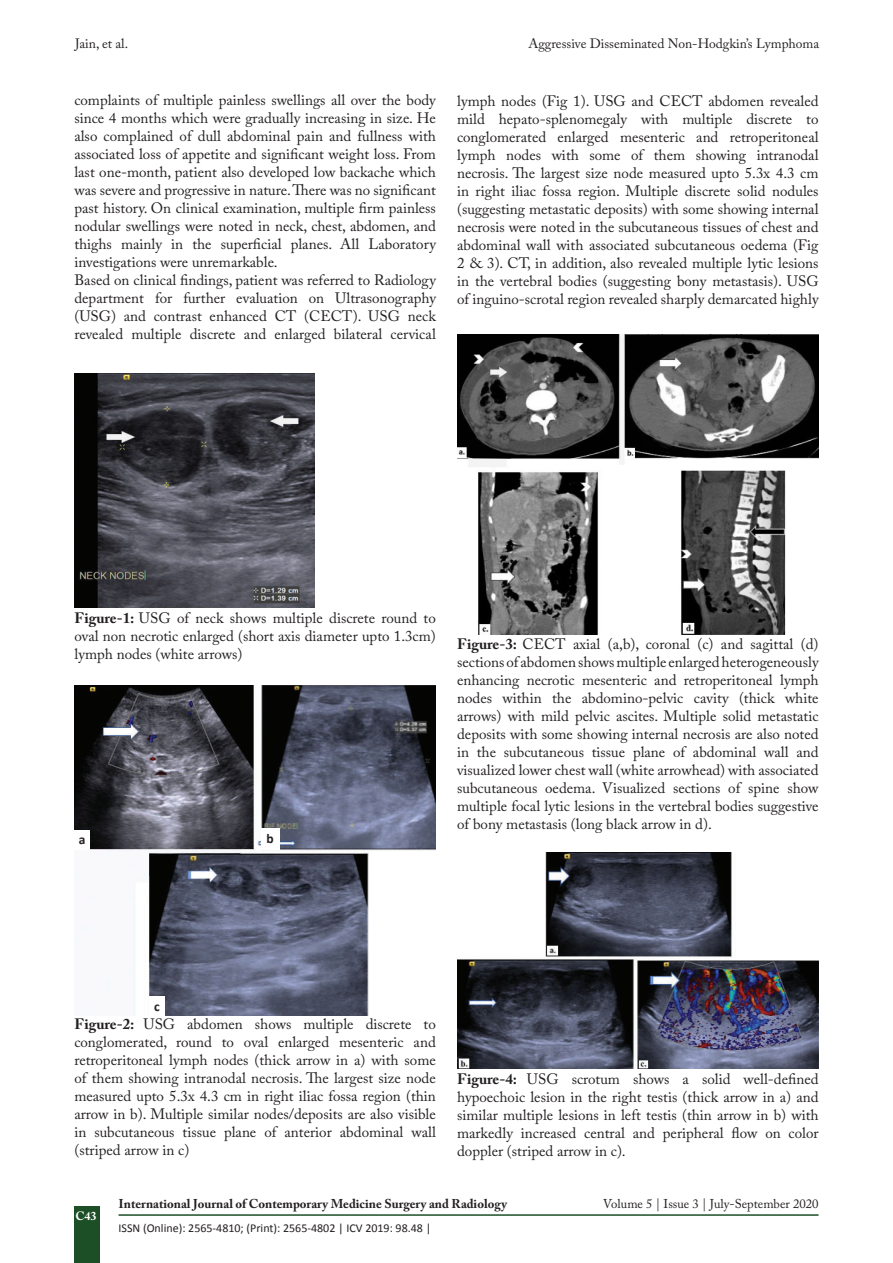
<style>
.page{position:relative;width:893px;height:1263px;background:#fff}
.page>*{position:absolute;margin:0;border:0;box-sizing:border-box;transform-origin:0 0}
.TX_New{font:15px/18px "Adobe Caslon Pro";color:#231f20;text-align:justify}
.Legend{font:15px/18px "Adobe Caslon Pro";color:#231f20;text-align:justify}
.t1{font:13.5px "Adobe Caslon Pro";color:#231f20}
.SOS_New{font:700 13.5px "Calibri";color:#231f20}
.t2{font:700 12.75px "Adobe Caslon Pro";color:#231f20}
.t3{font:12.75px "Adobe Caslon Pro";color:#231f20}
.t4{font:12px "Calibri";color:#231f20}
.t5{font:700 12px "Adobe Caslon Pro";color:#fff}
.s1{font-weight:700}
</style>
<div class="page">
<div style="left:74px;top:1207px;width:25px;height:56px;background:#1c4f26"></div>
<hr style="left:119px;top:1214px;width:700px;height:2px;background:#1c4f26">
<img style="left:457px;top:853px;width:362px;height:215px">
<img style="left:74px;top:374px;width:240px;height:234px">
<img style="left:457px;top:334px;width:362px;height:300px">
<img style="left:75px;top:685px;width:361px;height:331px">
<div style="left:74px;top:830px;width:16px;height:19px;background:#fff"></div>
<div style="left:149px;top:996px;width:15px;height:20px;background:#fff"></div>
<div style="left:261px;top:828px;width:19px;height:21px;background:#fff"></div>
<p class="t1" style="left:75px;top:36px;width:55px">Jain, et al.</p>
<p class="t1" style="left:528px;top:36px;width:292px">Aggressive Disseminated Non-Hodgkin’s Lymphoma</p>
<p class="TX_New" style="left:74px;top:90px;width:363px">complaints of multiple painless swellings all over the body since 4 months which were gradually increasing in size. He also complained of dull abdominal pain and fullness with associated loss of appetite and significant weight loss. From last one-month, patient also developed low backache which was severe and progressive in nature. There was no significant past history. On clinical examination, multiple firm painless nodular swellings were noted in neck, chest, abdomen, and thighs mainly in the superficial planes. All Laboratory investigations were unremarkable.</p>
<p class="TX_New" style="left:74px;top:270px;width:363px">Based on clinical findings, patient was referred to Radiology department for further evaluation on Ultrasonography (USG) and contrast enhanced CT (CECT). USG neck revealed multiple discrete and enlarged bilateral cervical</p>
<p class="TX_New" style="left:457px;top:91px;width:363px">lymph nodes (Fig 1). USG and CECT abdomen revealed mild hepato-splenomegaly with multiple discrete to conglomerated enlarged mesenteric and retroperitoneal lymph nodes with some of them showing intranodal necrosis. The largest size node measured upto 5.3x 4.3 cm in right iliac fossa region. Multiple discrete solid nodules (suggesting metastatic deposits) with some showing internal necrosis were noted in the subcutaneous tissues of chest and abdominal wall with associated subcutaneous oedema (Fig 2 &amp; 3). CT, in addition, also revealed multiple lytic lesions in the vertebral bodies (suggesting bony metastasis). USG of inguino-scrotal region revealed sharply demarcated highly</p>
<p class="Legend" style="left:74px;top:609px;width:363px"><span class="s1">Figure-1:</span> USG of neck shows multiple discrete round to oval non necrotic enlarged (short axis diameter upto 1.3cm) lymph nodes (white arrows)</p>
<p class="SOS_New" style="left:79px;top:831px;width:8px">a</p>
<p class="SOS_New" style="left:267px;top:829px;width:9px">b</p>
<p class="Legend" style="left:457px;top:635px;width:363px"><span class="s1">Figure-3:</span> CECT axial (a,b), coronal (c) and sagittal (d) sections of abdomen shows multiple enlarged heterogeneously enhancing necrotic mesenteric and retroperitoneal lymph nodes within the abdomino-pelvic cavity (thick white arrows) with mild pelvic ascites. Multiple solid metastatic deposits with some showing internal necrosis are also noted in the subcutaneous tissue plane of abdominal wall and visualized lower chest wall (white arrowhead) with associated subcutaneous oedema. Visualized sections of spine show multiple focal lytic lesions in the vertebral bodies suggestive of bony metastasis (long black arrow in d).</p>
<p class="SOS_New" style="left:154px;top:998px;width:7px">c</p>
<p class="Legend" style="left:74px;top:1015px;width:363px"><span class="s1">Figure-2:</span> USG abdomen shows multiple discrete to conglomerated, round to oval enlarged mesenteric and retroperitoneal lymph nodes (thick arrow in a) with some of them showing intranodal necrosis. The largest size node measured upto 5.3x 4.3 cm in right iliac fossa region (thin arrow in b). Multiple similar nodes/deposits are also visible in subcutaneous tissue plane of anterior abdominal wall (striped arrow in c)</p>
<p class="Legend" style="left:457px;top:1069px;width:363px"><span class="s1">Figure-4:</span> USG scrotum shows a solid well-defined hypoechoic lesion in the right testis (thick arrow in a) and similar multiple lesions in left testis (thin arrow in b) with markedly increased central and peripheral flow on color doppler (striped arrow in c).</p>
<p class="t5" style="left:76px;top:1209px;width:23px">C43</p>
<p class="t2" style="left:119px;top:1196px;width:390px">International Journal of Contemporary Medicine Surgery and Radiology</p>
<p class="t3" style="left:603px;top:1196px;width:217px">Volume 5 | Issue 3 | July-September 2020</p>
<p class="t4" style="left:119px;top:1220px;width:314px">ISSN (Online): 2565-4810; (Print): 2565-4802 | ICV 2019: 98.48 |</p>
</div>
